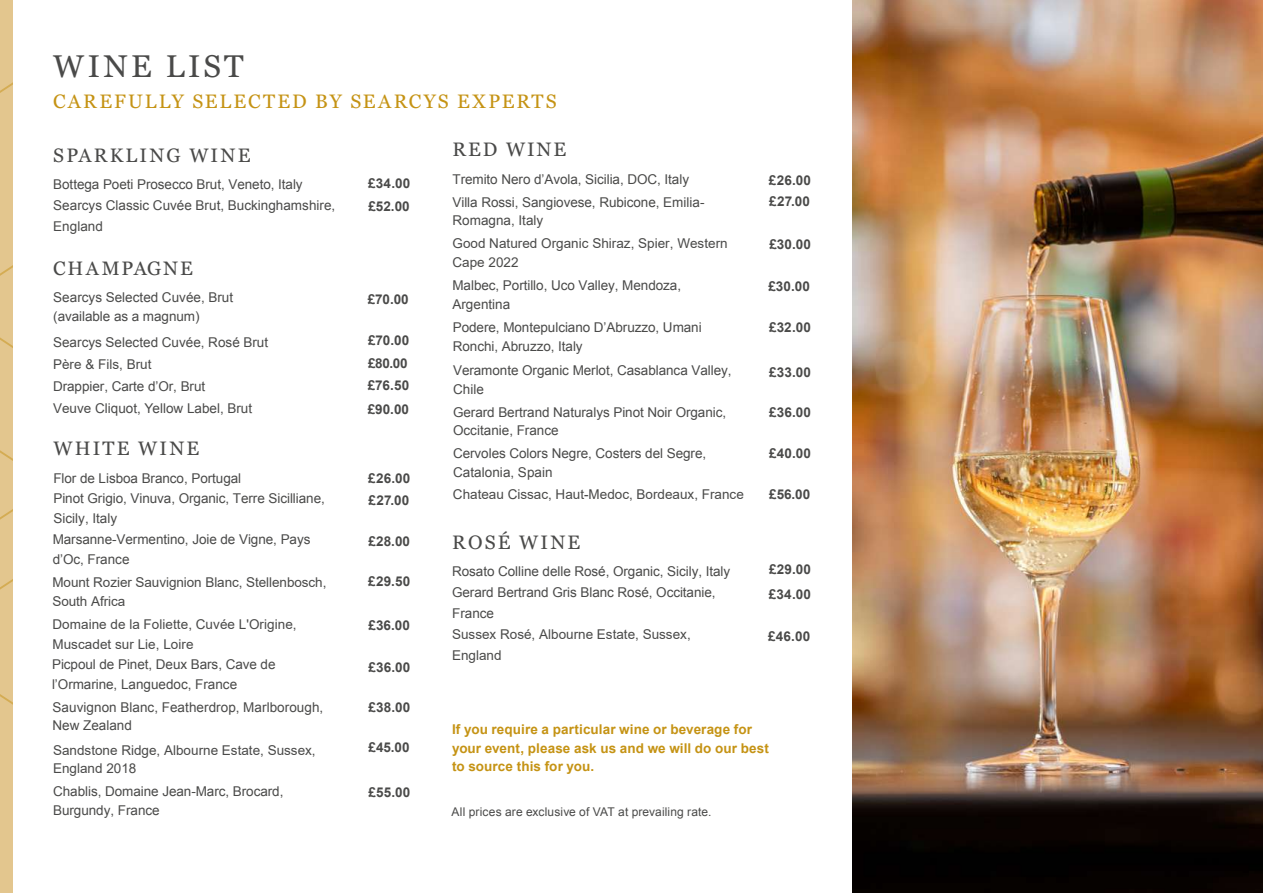
<style>
.page{position:relative;width:1263px;height:893px;background:#fff}
.page>*{position:absolute;margin:0;border:0;box-sizing:border-box;transform-origin:0 0}
.t1{font:31.5px "Georgia";letter-spacing:.11em;color:#4a4a49}
.t2{font:19.5px "Georgia";letter-spacing:.115em;color:#4a4a49}
.t3{font:19.5px "Georgia";letter-spacing:.1em;color:#c59314}
.t4{font:19.5px "Georgia";letter-spacing:.095em;color:#4a4a49}
.t5{font:13.5px/18.8px "Arial";letter-spacing:-.005em;color:#4a4a49}
.t6{font:700 13.5px/23px "Arial";letter-spacing:.01em;color:#4a4a49}
.t7{font:700 13.5px/18.8px "Arial";letter-spacing:.005em;color:#c59314}
.t8{font:12px "Arial";letter-spacing:.01em;color:#4a4a49}
</style>
<div class="page">
<div style="left:0;top:0;width:13px;height:893px;background:#e3c68e"></div>
<img style="left:853px;top:0;width:410px;height:893px">
<h1 class="t1" style="left:53px;top:43px;width:192px">WINE LIST</h1>
<h2 class="t3" style="left:53px;top:87px;width:505px">CAREFULLY SELECTED BY SEARCYS EXPERTS</h2>
<h2 class="t2" style="left:53px;top:141px;width:199px">SPARKLING WINE</h2>
<p class="t5" style="left:53px;top:174px;width:284px;line-height:20.9px">Bottega Poeti Prosecco Brut, Veneto, Italy<br>Searcys Classic Cuvée Brut, Buckinghamshire,<br>England</p>
<h2 class="t4" style="left:53px;top:254px;width:141px">CHAMPAGNE</h2>
<p class="t5" style="left:53px;top:288px;width:181px">Searcys Selected Cuvée, Brut (available as a magnum)</p>
<p class="t5" style="left:53px;top:331px;width:217px;line-height:22px">Searcys Selected Cuvée, Rosé Brut<br>Père &amp; Fils, Brut<br>Drappier, Carte d’Or, Brut<br>Veuve Cliquot, Yellow Label, Brut</p>
<h2 class="t2" style="left:53px;top:434px;width:147px">WHITE WINE</h2>
<p class="t5" style="left:53px;top:468px;width:274px;line-height:20.4px">Flor de Lisboa Branco, Portugal<br>Pinot Grigio, Vinuva, Organic, Terre Sicilliane,<br>Sicily, Italy<br>Marsanne-Vermentino, Joie de Vigne, Pays d’Oc, France</p>
<p class="t5" style="left:52px;top:573px;width:275px">Mount Rozier Sauvignion Blanc, Stellenbosch,<br>South Africa</p>
<p class="t5" style="left:52px;top:614px;width:246px;line-height:19.8px">Domaine de la Foliette, Cuvée L'Origine, Muscadet sur Lie, Loire<br>Picpoul de Pinet, Deux Bars, Cave de l’Ormarine, Languedoc, France</p>
<p class="t5" style="left:53px;top:698px;width:272px">Sauvignon Blanc, Featherdrop, Marlborough,<br>New Zealand</p>
<p class="t5" style="left:53px;top:740px;width:264px">Sandstone Ridge, Albourne Estate, Sussex,<br>England 2018</p>
<p class="t5" style="left:53px;top:782px;width:232px">Chablis, Domaine Jean-Marc, Brocard,<br>Burgundy, France</p>
<p class="t6" style="left:369px;top:781px;width:43px">£55.00</p>
<p class="t6" style="left:368px;top:173px;width:44px">£34.00 £52.00</p>
<p class="t6" style="left:368px;top:288px;width:43px">£70.00</p>
<p class="t6" style="left:368px;top:329px;width:43px">£70.00 £80.00</p>
<p class="t6" style="left:368px;top:373px;width:43px;line-height:24.8px">£76.50 £90.00</p>
<p class="t6" style="left:368px;top:467px;width:44px;line-height:22px">£26.00 £27.00</p>
<p class="t6" style="left:369px;top:530px;width:43px">£28.00</p>
<p class="t6" style="left:368px;top:571px;width:44px">£29.50</p>
<p class="t6" style="left:369px;top:614px;width:43px">£36.00</p>
<p class="t6" style="left:368px;top:656px;width:43px">£36.00</p>
<p class="t6" style="left:368px;top:696px;width:43px">£38.00</p>
<p class="t6" style="left:369px;top:737px;width:42px">£45.00</p>
<h2 class="t2" style="left:452px;top:135px;width:115px">RED WINE</h2>
<p class="t5" style="left:452px;top:168px;width:254px;line-height:23px">Tremito Nero d’Avola, Sicilia, DOC, Italy<br>Villa Rossi, Sangiovese, Rubicone, Emilia-</p>
<p class="t5" style="left:452px;top:209px;width:277px;line-height:23px">Romagna, Italy<br>Good Natured Organic Shiraz, Spier, Western</p>
<p class="t5" style="left:452px;top:251px;width:230px;line-height:23px">Cape 2022<br>Malbec, Portillo, Uco Valley, Mendoza,</p>
<p class="t5" style="left:452px;top:293px;width:251px;line-height:23.5px">Argentina<br>Podere, Montepulciano D’Abruzzo, Umani</p>
<p class="t5" style="left:453px;top:337px;width:131px">Ronchi, Abruzzo, Italy</p>
<p class="t6" style="left:769px;top:170px;width:44px;line-height:21.1px">£26.00 £27.00</p>
<p class="t6" style="left:769px;top:233px;width:43px">£30.00</p>
<p class="t6" style="left:768px;top:276px;width:43px">£30.00</p>
<p class="t6" style="left:769px;top:316px;width:43px">£32.00</p>
<p class="t5" style="left:453px;top:361px;width:280px">Veramonte Organic Merlot, Casablanca Valley,<br>Chile</p>
<p class="t5" style="left:453px;top:403px;width:275px">Gerard Bertrand Naturalys Pinot Noir Organic,<br>Occitanie, France</p>
<p class="t5" style="left:453px;top:444px;width:255px">Cervoles Colors Negre, Costers del Segre,<br>Catalonia, Spain</p>
<p class="t5" style="left:453px;top:485px;width:292px">Chateau Cissac, Haut-Medoc, Bordeaux, France</p>
<p class="t6" style="left:769px;top:483px;width:42px">£56.00</p>
<p class="t6" style="left:769px;top:361px;width:43px">£33.00</p>
<p class="t6" style="left:769px;top:401px;width:43px">£36.00</p>
<p class="t6" style="left:769px;top:443px;width:43px">£40.00</p>
<h2 class="t2" style="left:452px;top:528px;width:130px">ROSÉ WINE</h2>
<p class="t5" style="left:452px;top:561px;width:280px;line-height:20.9px">Rosato Colline delle Rosé, Organic, Sicily, Italy<br>Gerard Bertrand Gris Blanc Rosé, Occitanie,<br>France<br>Sussex Rosé, Albourne Estate, Sussex,<br>England</p>
<p class="t6" style="left:769px;top:558px;width:44px;line-height:24.9px">£29.00 £34.00</p>
<p class="t6" style="left:768px;top:625px;width:44px">£46.00</p>
<p class="t7" style="left:452px;top:720px;width:318px">If you require a particular wine or beverage for your event, please ask us and we will do our best to source this for you.</p>
<p class="t8" style="left:452px;top:803px;width:261px">All prices are exclusive of VAT at prevailing rate.</p>
</div>
